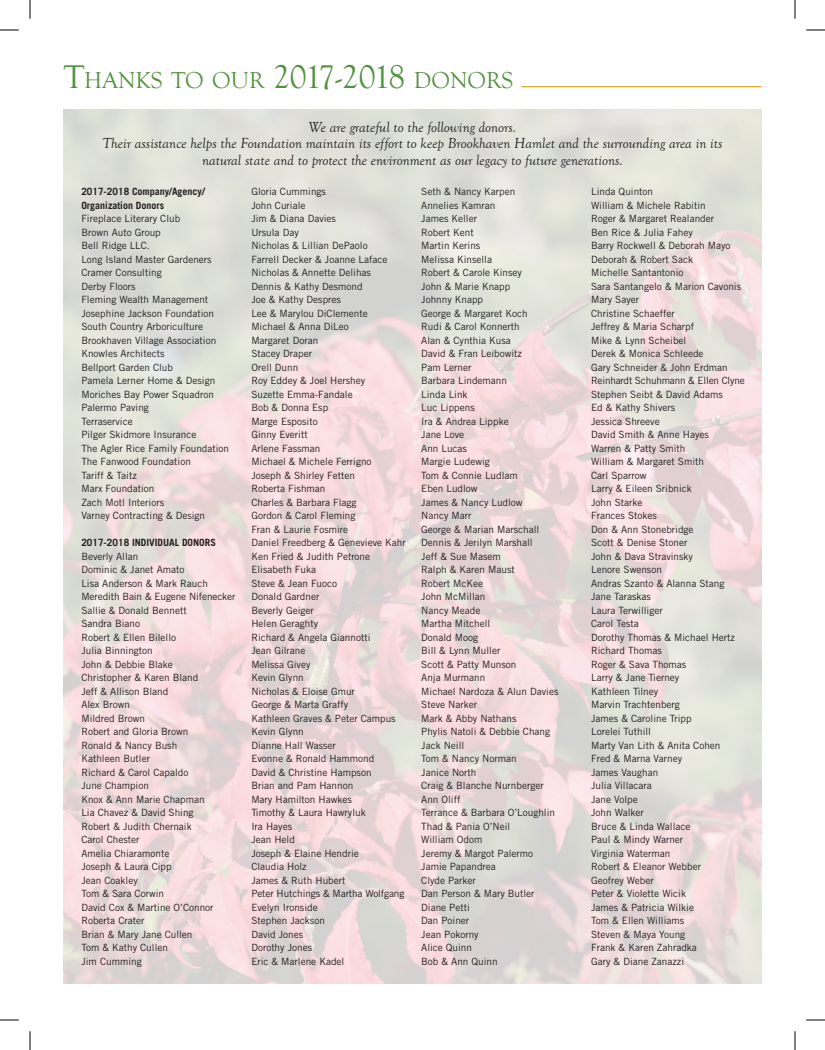
<style>
.page{position:relative;width:825px;height:1050px;background:#fff}
.page>*{position:absolute;margin:0;border:0;box-sizing:border-box;transform-origin:0 0}
.t1{font:23.62px "Goudy Old Style T";color:#51923e}
.t2{font:italic 15px/16.2px "Goudy Old Style T";color:#231f20;text-align:center}
.t3{font:10px/13.5px "Trade Gothic";color:#231f20}
.t4{font:700 10px/13.5px "Trade Gothic";color:#231f20}
.s1{font-size:33.75px}
</style>
<div class="page">
<img style="left:64px;top:110px;width:697px;height:873px">
<hr style="left:521px;top:86px;width:240px;height:1px;background:#dca625">
<svg style="left:0;top:29px;width:19px;height:2px"></svg>
<svg style="left:806px;top:29px;width:19px;height:2px"></svg>
<svg style="left:0;top:1019px;width:19px;height:2px"></svg>
<svg style="left:806px;top:1019px;width:19px;height:2px"></svg>
<svg style="left:29px;top:0;width:2px;height:19px"></svg>
<svg style="left:29px;top:1031px;width:2px;height:19px"></svg>
<svg style="left:794px;top:0;width:2px;height:19px"></svg>
<svg style="left:794px;top:1031px;width:2px;height:19px"></svg>
<h1 class="t1" style="left:64px;top:67px;width:451px"><span class="s1">T</span>HANKS TO OUR <span class="s1">2017-2018</span> DONORS</h1>
<p class="t2" style="left:102px;top:119px;width:622px">We are grateful to the following donors.<br>Their assistance helps the Foundation maintain its effort to keep Brookhaven Hamlet and the surrounding area in its natural state and to protect the environment as our legacy to future generations.</p>
<p class="t4" style="left:81px;top:185px;width:125px">2017-2018 Company/Agency/<br>Organization Donors</p>
<p class="t3" style="left:81px;top:212px;width:149px">Fireplace Literary Club<br>Brown Auto Group<br>Bell Ridge LLC.<br>Long Island Master Gardeners<br>Cramer Consulting<br>Derby Floors<br>Fleming Wealth Management<br>Josephine Jackson Foundation<br>South Country Arboriculture<br>Brookhaven Village Association<br>Knowles Architects<br>Bellport Garden Club<br>Pamela Lerner Home &amp; Design<br>Moriches Bay Power Squadron<br>Palermo Paving<br>Terraservice<br>Pilger Skidmore Insurance<br>The Agler Rice Family Foundation<br>The Fanwood Foundation<br>Tariff &amp; Taitz<br>Marx Foundation<br>Zach Motl Interiors<br>Varney Contracting &amp; Design</p>
<p class="t4" style="left:81px;top:536px;width:136px">2017-2018 INDIVIDUAL DONORS</p>
<p class="t3" style="left:81px;top:549px;width:156px">Beverly Allan<br>Dominic &amp; Janet Amato<br>Lisa Anderson &amp; Mark Rauch<br>Meredith Bain &amp; Eugene Nifenecker<br>Sallie &amp; Donald Bennett<br>Sandra Biano<br>Robert &amp; Ellen Bilello<br>Julia Binnington<br>John &amp; Debbie Blake<br>Christopher &amp; Karen Bland<br>Jeff &amp; Allison Bland<br>Alex Brown<br>Mildred Brown<br>Robert and Gloria Brown<br>Ronald &amp; Nancy Bush<br>Kathleen Butler<br>Richard &amp; Carol Capaldo<br>June Champion<br>Knox &amp; Ann Marie Chapman<br>Lia Chavez &amp; David Shing<br>Robert &amp; Judith Chernaik<br>Carol Chester<br>Amelia Chiaramonte<br>Joseph &amp; Laura Cipp<br>Jean Coakley<br>Tom &amp; Sara Corwin<br>David Cox &amp; Martine O’Connor<br>Roberta Crater<br>Brian &amp; Mary Jane Cullen<br>Tom &amp; Kathy Cullen<br>Jim Cumming</p>
<p class="t3" style="left:251px;top:185px;width:156px">Gloria Cummings<br>John Curiale<br>Jim &amp; Diana Davies<br>Ursula Day<br>Nicholas &amp; Lillian DePaolo<br>Farrell Decker &amp; Joanne Laface<br>Nicholas &amp; Annette Delihas<br>Dennis &amp; Kathy Desmond<br>Joe &amp; Kathy Despres<br>Lee &amp; Marylou DiClemente<br>Michael &amp; Anna DiLeo<br>Margaret Doran<br>Stacey Draper<br>Orell Dunn<br>Roy Eddey &amp; Joel Hershey<br>Suzette Emma-Fandale<br>Bob &amp; Donna Esp<br>Marge Esposito<br>Ginny Everitt<br>Arlene Fassman<br>Michael &amp; Michele Ferrigno<br>Joseph &amp; Shirley Fetten<br>Roberta Fishman<br>Charles &amp; Barbara Flagg<br>Gordon &amp; Carol Fleming<br>Fran &amp; Laurie Fosmire<br>Daniel Freedberg &amp; Genevieve Kahr<br>Ken Fried &amp; Judith Petrone<br>Elisabeth Fuka<br>Steve &amp; Jean Fuoco<br>Donald Gardner<br>Beverly Geiger<br>Helen Geraghty<br>Richard &amp; Angela Giannotti<br>Jean Gilrane<br>Melissa Givey<br>Kevin Glynn<br>Nicholas &amp; Eloise Gmur<br>George &amp; Marta Graffy<br>Kathleen Graves &amp; Peter Campus<br>Kevin Glynn<br>Dianne Hall Wasser<br>Evonne &amp; Ronald Hammond<br>David &amp; Christine Hampson<br>Brian and Pam Hannon<br>Mary Hamilton Hawkes<br>Timothy &amp; Laura Hawryluk<br>Ira Hayes<br>Jean Held<br>Joseph &amp; Elaine Hendrie<br>Claudia Holz<br>James &amp; Ruth Hubert<br>Peter Hutchings &amp; Martha Wolfgang<br>Evelyn Ironside<br>Stephen Jackson<br>David Jones<br>Dorothy Jones<br>Eric &amp; Marlene Kadel</p>
<p class="t3" style="left:421px;top:185px;width:139px">Seth &amp; Nancy Karpen<br>Annelies Kamran<br>James Keller<br>Robert Kent<br>Martin Kerins<br>Melissa Kinsella<br>Robert &amp; Carole Kinsey<br>John &amp; Marie Knapp<br>Johnny Knapp<br>George &amp; Margaret Koch<br>Rudi &amp; Carol Konnerth<br>Alan &amp; Cynthia Kusa<br>David &amp; Fran Leibowitz<br>Pam Lerner<br>Barbara Lindemann<br>Linda Link<br>Luc Lippens<br>Ira &amp; Andrea Lippke<br>Jane Love<br>Ann Lucas<br>Margie Ludewig<br>Tom &amp; Connie Ludlam<br>Eben Ludlow<br>James &amp; Nancy Ludlow<br>Nancy Marr<br>George &amp; Marian Marschall<br>Dennis &amp; Jerilyn Marshall<br>Jeff &amp; Sue Masem<br>Ralph &amp; Karen Maust<br>Robert McKee<br>John McMillan<br>Nancy Meade<br>Martha Mitchell<br>Donald Moog<br>Bill &amp; Lynn Muller<br>Scott &amp; Patty Munson<br>Anja Murmann<br>Michael Nardoza &amp; Alun Davies<br>Steve Narker<br>Mark &amp; Abby Nathans<br>Phylis Natoli &amp; Debbie Chang<br>Jack Neill<br>Tom &amp; Nancy Norman<br>Janice North<br>Craig &amp; Blanche Nurnberger<br>Ann Oliff<br>Terrance &amp; Barbara O’Loughlin<br>Thad &amp; Pania O’Neil<br>William Odom<br>Jeremy &amp; Margot Palermo<br>Jamie Papandrea<br>Clyde Parker<br>Dan Person &amp; Mary Butler<br>Diane Petti<br>Dan Poiner<br>Jean Pokorny<br>Alice Quinn<br>Bob &amp; Ann Quinn</p>
<p class="t3" style="left:591px;top:185px;width:155px">Linda Quinton<br>William &amp; Michele Rabitin<br>Roger &amp; Margaret Realander<br>Ben Rice &amp; Julia Fahey<br>Barry Rockwell &amp; Deborah Mayo<br>Deborah &amp; Robert Sack<br>Michelle Santantonio<br>Sara Santangelo &amp; Marion Cavonis<br>Mary Sayer<br>Christine Schaeffer<br>Jeffrey &amp; Maria Scharpf<br>Mike &amp; Lynn Scheibel<br>Derek &amp; Monica Schleede<br>Gary Schneider &amp; John Erdman<br>Reinhardt Schuhmann &amp; Ellen Clyne<br>Stephen Seibt &amp; David Adams<br>Ed &amp; Kathy Shivers<br>Jessica Shreeve<br>David Smith &amp; Anne Hayes<br>Warren &amp; Patty Smith<br>William &amp; Margaret Smith<br>Carl Sparrow<br>Larry &amp; Eileen Sribnick<br>John Starke<br>Frances Stokes<br>Don &amp; Ann Stonebridge<br>Scott &amp; Denise Stoner<br>John &amp; Dava Stravinsky<br>Lenore Swenson<br>Andras Szanto &amp; Alanna Stang<br>Jane Taraskas<br>Laura Terwilliger<br>Carol Testa<br>Dorothy Thomas &amp; Michael Hertz<br>Richard Thomas<br>Roger &amp; Sava Thomas<br>Larry &amp; Jane Tierney<br>Kathleen Tilney<br>Marvin Trachtenberg<br>James &amp; Caroline Tripp<br>Lorelei Tuthill<br>Marty Van Lith &amp; Anita Cohen<br>Fred &amp; Marna Varney<br>James Vaughan<br>Julia Villacara<br>Jane Volpe<br>John Walker<br>Bruce &amp; Linda Wallace<br>Paul &amp; Mindy Warner<br>Virginia Waterman<br>Robert &amp; Eleanor Webber<br>Geofrey Weber<br>Peter &amp; Violette Wicik<br>James &amp; Patricia Wilkie<br>Tom &amp; Ellen Williams<br>Steven &amp; Maya Young<br>Frank &amp; Karen Zahradka<br>Gary &amp; Diane Zanazzi</p>
</div>
